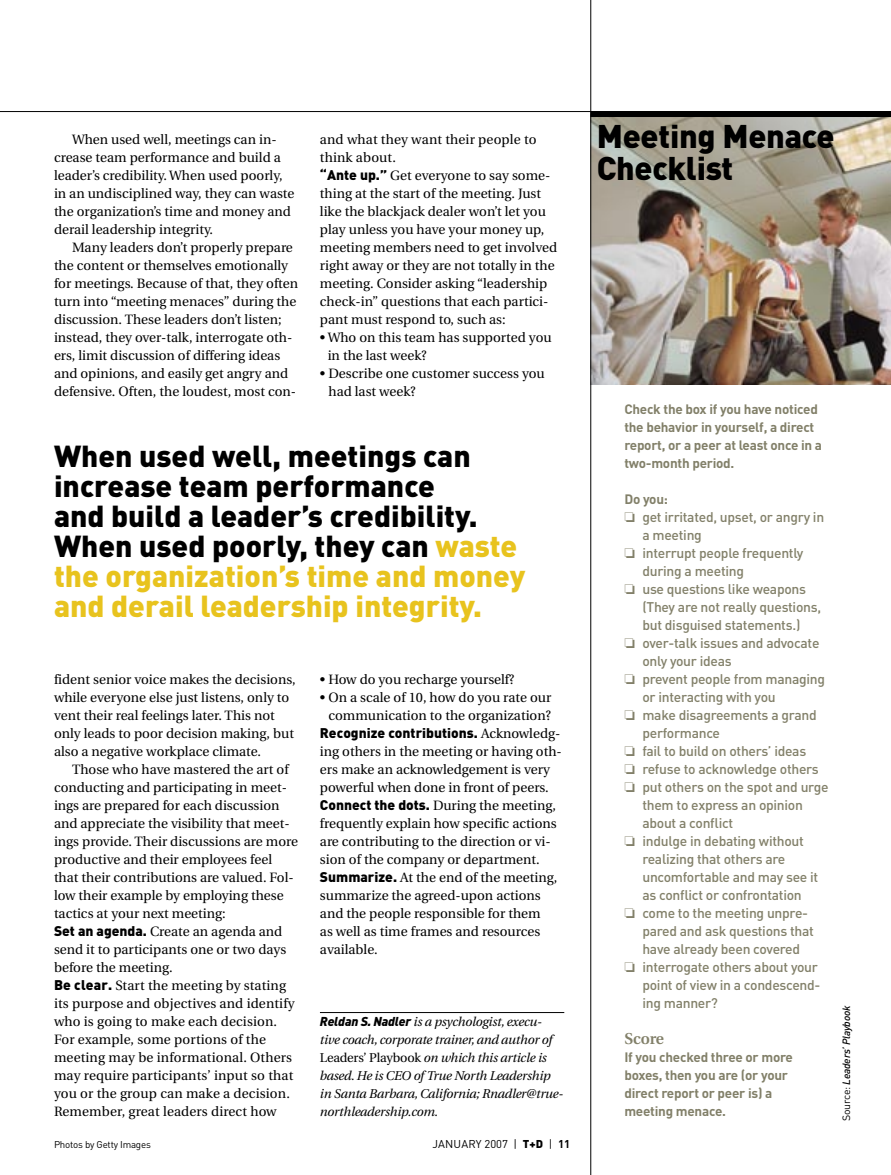
<style>
.page{position:relative;width:891px;height:1175px;background:#fff}
.page>*{position:absolute;margin:0;border:0;box-sizing:border-box;transform-origin:0 0}
.t1{font:900 32.4px/32.4px "DINOT";letter-spacing:-.01em;color:#000}
.t2{font:900 30px/30px "DINOT";color:#000}
.t3{font:600 15.75px "Utopia";letter-spacing:-.015em;color:#828069}
.t4{font:500 13.8px "DINOT";letter-spacing:-.02em;color:#828069}
.t5{font:900 13.8px "DINOT";color:#000}
.t6{font:13.5px/18px "Utopia";color:#000}
.t7{font:700 13.5px/18px "DINOT";letter-spacing:-.02em;color:#828069}
.t8{font:italic 12.75px/18px "Utopia";letter-spacing:-.015em;color:#000}
.t9{font:11.25px "DINOT";letter-spacing:.01em;color:#000}
.t10{font:italic 500 10.5px "DINOT";letter-spacing:-.02em;color:#000}
.t11{font:9.75px "DINOT";letter-spacing:-.02em;color:#000}
.s1{font-family:"DINOT";font-weight:900;font-size:13.8px}
.s2{color:#e8c31e}
.s3{font-family:"Utopia";font-weight:400;font-size:13.5px}
.s4{font-family:"DINOT";font-weight:900}
.s5{font-style:normal}
.s6{font-weight:900}
.s7{font-weight:700}
.s8{font-weight:400;font-style:normal}
</style>
<div class="page">
<img style="left:591px;top:117px;width:300px;height:268px">
<hr style="left:320px;top:1012px;width:244px;height:1px;background:#000">
<hr style="left:0;top:111px;width:891px;height:1px;background:#000">
<div style="left:590px;top:111px;width:301px;height:6px;background:#000"></div>
<hr style="left:590px;top:0;width:1px;height:1174px;background:#000">
<p class="t6" style="left:54px;top:131px;width:242px;text-indent:18px">When used well, meetings can in&shy;crease team performance and build a leader’s credibility. When used poorly, in an undisciplined way, they can waste the organization’s time and money and derail leadership integrity.</p>
<p class="t6" style="left:54px;top:239px;width:246px;text-indent:18px">Many leaders don’t properly prepare the content or themselves emotionally for meetings. Because of that, they often turn into “meeting menaces” during the discussion. These leaders don’t listen; instead, they over-talk, interrogate oth&shy;ers, limit discussion of differing ideas and opinions, and easily get angry and defensive. Often, the loudest, most con-</p>
<p class="t6" style="left:320px;top:131px;width:239px">and what they want their people to think about.<br><span class="s1">“Ante up.”</span> Get everyone to say some&shy;thing at the start of the meeting. Just like the blackjack dealer won’t let you play unless you have your money up, meeting members need to get involved right away or they are not totally in the meeting. Consider asking “leadership check-in” questions that each partici&shy;pant must respond to, such as:</p>
<p class="t6" style="left:328px;top:329px;width:225px;text-indent:-8px">• Who on this team has supported you in the last week?</p>
<p class="t6" style="left:329px;top:365px;width:218px;text-indent:-9px">• Describe one customer success you had last week?</p>
<h2 class="t2" style="left:54px;top:439px;width:473px">When used well, meetings can increase team performance<br>and build a leader’s credibility.<br>When used poorly, they can <span class="s2">waste the organization’s time and money and derail leadership integrity.</span></h2>
<p class="t6" style="left:54px;top:671px;width:243px">fident senior voice makes the decisions, while everyone else just listens, only to vent their real feelings later. This not only leads to poor decision making, but also a negative workplace climate.</p>
<p class="t6" style="left:54px;top:761px;width:246px;text-indent:18px">Those who have mastered the art of conducting and participating in meet&shy;ings are prepared for each discussion and appreciate the visibility that meet&shy;ings provide. Their discussions are more productive and their employees feel that their contributions are valued. Fol&shy;low their example by employing these tactics at your next meeting:<br><span class="s1">Set an agenda.</span> Create an agenda and send it to participants one or two days before the meeting.<br><span class="s1">Be clear.</span> Start the meeting by stating its purpose and objectives and identify who is going to make each decision.<br>For example, some portions of the meeting may be informational. Others may require participants’ input so that you or the group can make a decision.<br>Remember, great leaders direct how</p>
<p class="t6" style="left:320px;top:671px;width:196px">• How do you recharge yourself?</p>
<p class="t6" style="left:320px;top:689px;width:233px;text-align:right">• On a scale of 10, how do you rate our communication to the organization?</p>
<p class="t5" style="left:320px;top:724px;width:242px">Recognize contributions. <span class="s3">Acknowledg-</span></p>
<p class="t6" style="left:320px;top:743px;width:243px">ing others in the meeting or having oth&shy;ers make an acknowledgement is very powerful when done in front of peers.<br><span class="s1">Connect the dots.</span> During the meeting, frequently explain how specific actions are contributing to the direction or vi&shy;sion of the company or department.<br><span class="s1">Summarize.</span> At the end of the meeting, summarize the agreed-upon actions and the people responsible for them<br>as well as time frames and resources available.</p>
<p class="t8" style="left:320px;top:1013px;width:245px"><span class="s4">Reldan S. Nadler</span> is a psychologist, execu&shy;tive coach, corporate trainer, and author of <span class="s5">Leaders’ Playbook</span> on which this article is based. He is CEO of True North Leadership in Santa Barbara, California; Rnadler@true&shy;northleadership.com.</p>
<p class="t11" style="left:54px;top:1137px;width:98px">Photos by Getty Images</p>
<p class="t9" style="left:433px;top:1136px;width:139px">January 2007 | <span class="s6">T+D</span> | <span class="s7">11</span></p>
<h1 class="t1" style="left:597px;top:118px;width:239px">Meeting Menace<br>Checklist</h1>
<p class="t7" style="left:624px;top:400px;width:199px">Check the box if you have noticed the behavior in yourself, a direct report, or a peer at least once in a two-month period.</p>
<p class="t7" style="left:624px;top:490px;width:45px">Do you:</p>
<p class="t4" style="left:624px;top:508px;width:201px">❏ get irritated, upset, or angry in</p>
<p class="t4" style="left:642px;top:526px;width:61px">a meeting</p>
<p class="t4" style="left:624px;top:544px;width:181px">❏ interrupt people frequently</p>
<p class="t4" style="left:642px;top:562px;width:103px">during a meeting</p>
<p class="t4" style="left:624px;top:580px;width:183px">❏ use questions like weapons</p>
<p class="t4" style="left:642px;top:598px;width:180px">(They are not really questions,</p>
<p class="t4" style="left:642px;top:616px;width:159px">but disguised statements.)</p>
<p class="t4" style="left:624px;top:634px;width:197px">❏ over-talk issues and advocate</p>
<p class="t4" style="left:642px;top:652px;width:91px">only your ideas</p>
<p class="t4" style="left:624px;top:670px;width:202px">❏ prevent people from managing</p>
<p class="t4" style="left:642px;top:688px;width:135px">or interacting with you</p>
<p class="t4" style="left:624px;top:706px;width:194px">❏ make disagreements a grand</p>
<p class="t4" style="left:642px;top:724px;width:79px">performance</p>
<p class="t4" style="left:624px;top:742px;width:183px">❏ fail to build on others’ ideas</p>
<p class="t4" style="left:624px;top:760px;width:196px">❏ refuse to acknowledge others</p>
<p class="t4" style="left:624px;top:778px;width:206px">❏ put others on the spot and urge</p>
<p class="t4" style="left:642px;top:796px;width:162px">them to express an opinion</p>
<p class="t4" style="left:642px;top:814px;width:92px">about a conflict</p>
<p class="t4" style="left:624px;top:832px;width:181px">❏ indulge in debating without</p>
<p class="t4" style="left:642px;top:850px;width:145px">realizing that others are</p>
<p class="t4" style="left:642px;top:868px;width:177px">uncomfortable and may see it</p>
<p class="t4" style="left:642px;top:886px;width:161px">as conflict or confrontation</p>
<p class="t4" style="left:624px;top:904px;width:185px">❏ come to the meeting unpre-</p>
<p class="t4" style="left:642px;top:922px;width:173px">pared and ask questions that</p>
<p class="t4" style="left:642px;top:940px;width:159px">have already been covered</p>
<p class="t4" style="left:624px;top:958px;width:195px">❏ interrogate others about your</p>
<p class="t4" style="left:642px;top:976px;width:180px">point of view in a condescend-</p>
<p class="t4" style="left:642px;top:994px;width:77px">ing manner?</p>
<p class="t3" style="left:624px;top:1030px;width:41px">Score</p>
<p class="t7" style="left:624px;top:1048px;width:170px">If you checked three or more boxes, then you are (or your direct report or peer is) a meeting menace.</p>
<p class="t10" style="left:839px;top:1120px;width:117px;rotate:-90deg"><span class="s8">Source:</span> Leaders’ Playbook</p>
</div>
